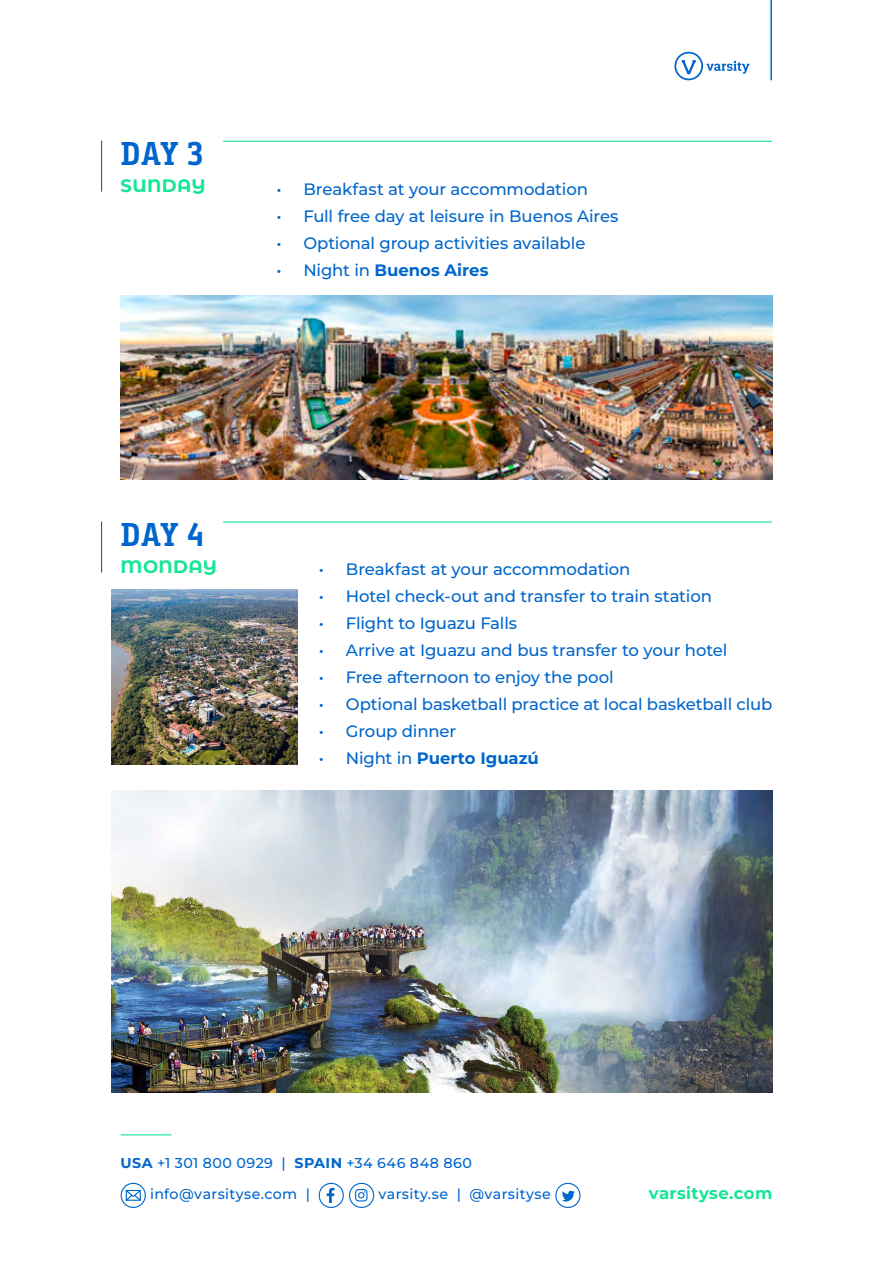
<style>
.page{position:relative;width:893px;height:1263px;background:#fff}
.page>*{position:absolute;margin:0;border:0;box-sizing:border-box;transform-origin:0 0}
.t1{font:700 33px "Bunday Slab";letter-spacing:.005em;color:#06c}
.t2{font:700 18px "Montserrat Alternates";letter-spacing:.02em;color:#15e595}
.t3{font:500 16.5px "Montserrat";letter-spacing:-.01em;color:#06c}
.t4{font:700 16.5px "Montserrat";color:#06c}
.t5{font:700 16.5px "Montserrat";letter-spacing:.02em;color:#15e595}
.t6{font:500 14.25px "Montserrat";letter-spacing:.03em;color:#06c}
.s1{font-weight:500}
.s2{font-weight:700}
</style>
<div class="page">
<hr style="left:770px;top:0;width:2px;height:80px;background:#06c">
<svg style="left:674px;top:52px;width:75px;height:28px"></svg>
<svg style="left:121px;top:1183px;width:25px;height:25px"></svg>
<svg style="left:319px;top:1183px;width:55px;height:25px"></svg>
<svg style="left:555px;top:1183px;width:25px;height:25px"></svg>
<hr style="left:121px;top:1134px;width:51px;height:1px;background:#15e595">
<hr style="left:223px;top:141px;width:549px;height:1px;background:#15e595">
<hr style="left:101px;top:141px;width:1px;height:51px;background:#06c">
<img style="left:121px;top:296px;width:652px;height:184px">
<img style="left:112px;top:589px;width:186px;height:175px">
<hr style="left:223px;top:521px;width:549px;height:2px;background:#15e595">
<hr style="left:101px;top:521px;width:1px;height:51px;background:#06c">
<img style="left:112px;top:791px;width:661px;height:301px">
<h1 class="t1" style="left:121px;top:134px;width:84px">DAY 3</h1>
<p class="t2" style="left:121px;top:173px;width:87px">SUNDAY</p>
<p class="t3" style="left:276px;top:178px;width:313px">• Breakfast at your accommodation</p>
<p class="t3" style="left:276px;top:205px;width:344px">• Full free day at leisure in Buenos Aires</p>
<p class="t3" style="left:276px;top:232px;width:311px">• Optional group activities available</p>
<p class="t4" style="left:276px;top:259px;width:214px"><span class="s1">• Night in</span> Buenos Aires</p>
<h1 class="t1" style="left:121px;top:515px;width:85px">DAY 4</h1>
<p class="t2" style="left:121px;top:554px;width:98px">MONDAY</p>
<p class="t3" style="left:319px;top:559px;width:313px">• Breakfast at your accommodation</p>
<p class="t3" style="left:319px;top:586px;width:395px">• Hotel check-out and transfer to train station</p>
<p class="t3" style="left:319px;top:613px;width:200px">• Flight to Iguazu Falls</p>
<p class="t3" style="left:319px;top:640px;width:410px">• Arrive at Iguazu and bus transfer to your hotel</p>
<p class="t3" style="left:319px;top:667px;width:296px">• Free afternoon to enjoy the pool</p>
<p class="t3" style="left:319px;top:694px;width:455px">• Optional basketball practice at local basketball club</p>
<p class="t3" style="left:319px;top:720px;width:139px">• Group dinner</p>
<p class="t4" style="left:319px;top:747px;width:222px"><span class="s1">• Night in</span> Puerto Iguazú</p>
<p class="t6" style="left:121px;top:1153px;width:353px"><span class="s2">USA</span> +1 301 800 0929 | <span class="s2">SPAIN</span> +34 646 848 860</p>
<p class="t6" style="left:150px;top:1184px;width:161px">info@varsityse.com |</p>
<p class="t6" style="left:379px;top:1184px;width:174px">varsity.se | @varsityse</p>
<p class="t5" style="left:649px;top:1182px;width:125px">varsityse.com</p>
</div>
